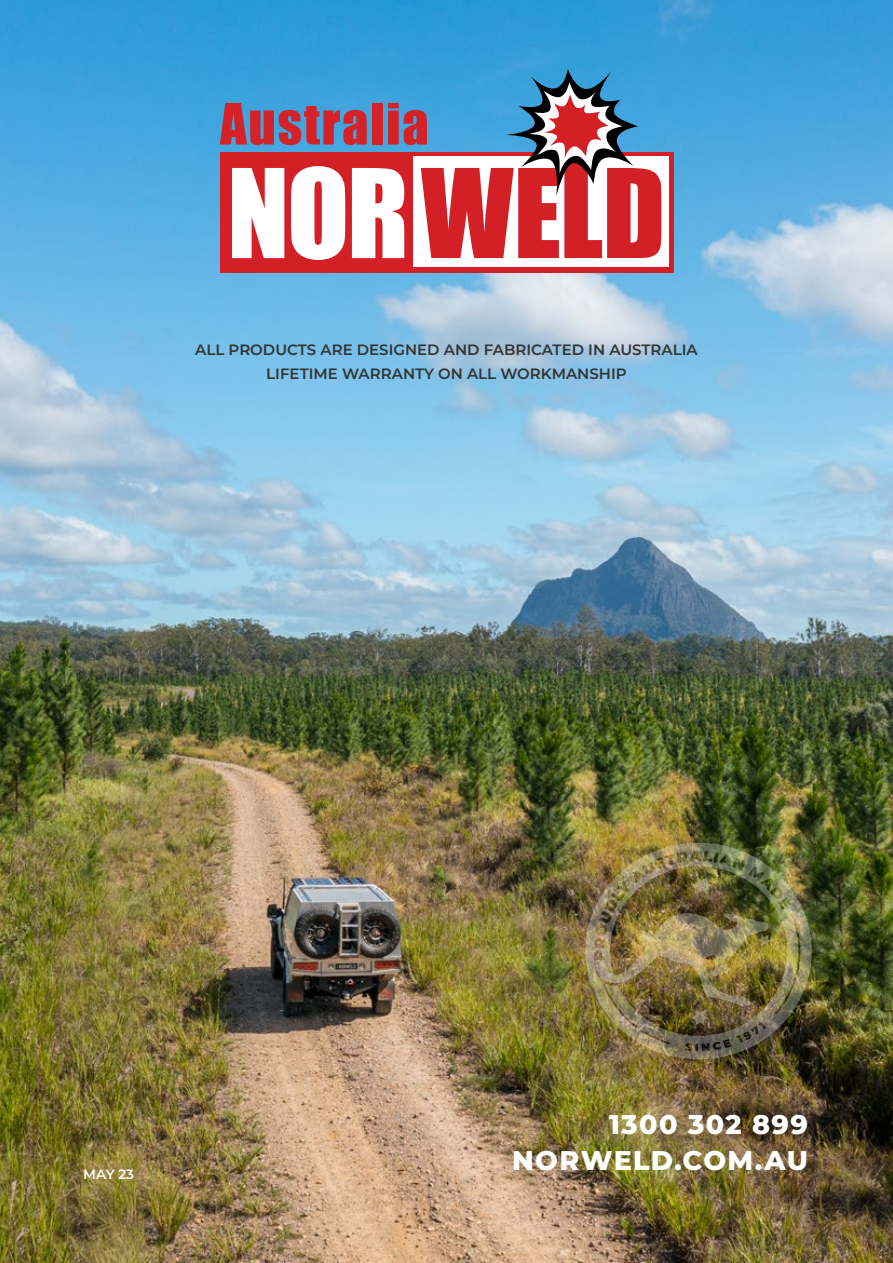
<style>
.page{position:relative;width:893px;height:1263px;background:#fff}
.page>*{position:absolute;margin:0;border:0;box-sizing:border-box;transform-origin:0 0}
.t1{font:52.5px "Impact";letter-spacing:.03em;color:#d32328}
.t2{font:800 27px "Montserrat";letter-spacing:.05em;color:#fff}
.t3{font:600 15px/24px "Montserrat";color:#343433;text-align:center}
.t4{font:600 13.5px "Montserrat";color:#fff}
</style>
<div class="page">
<img style="left:0;top:0;width:893px;height:1263px">
<div style="left:220px;top:152px;width:453px;height:121px;background:#d32027"></div>
<div style="left:413px;top:156px;width:256px;height:111px;background:#fff"></div>
<svg style="left:232px;top:168px;width:52px;height:90px;background:#fae6e7"></svg>
<svg style="left:291px;top:166px;width:54px;height:94px"></svg>
<svg style="left:352px;top:168px;width:52px;height:90px;background:#f9e4e4"></svg>
<svg style="left:421px;top:69px;width:240px;height:189px"></svg>
<img style="left:558px;top:816px;width:281px;height:270px">
<svg style="left:596px;top:953px;width:4px;height:4px"></svg>
<svg style="left:691px;top:876px;width:22px;height:18px"></svg>
<svg style="left:691px;top:1010px;width:18px;height:16px"></svg>
<svg style="left:636px;top:929px;width:22px;height:19px"></svg>
<svg style="left:758px;top:935px;width:14px;height:12px"></svg>
<svg style="left:718px;top:963px;width:14px;height:12px"></svg>
<h1 class="t1" style="left:220px;top:83px;width:210px">Australia</h1>
<p class="t3" style="left:195px;top:337px;width:504px">ALL PRODUCTS ARE DESIGNED AND FABRICATED IN AUSTRALIA<br>LIFETIME WARRANTY ON ALL WORKMANSHIP</p>
<p class="t4" style="left:83px;top:1164px;width:52px">MAY 23</p>
<h2 class="t2" style="left:609px;top:1105px;width:200px">1300 302 899</h2>
<h2 class="t2" style="left:512px;top:1141px;width:297px">NORWELD.COM.AU</h2>
</div>
